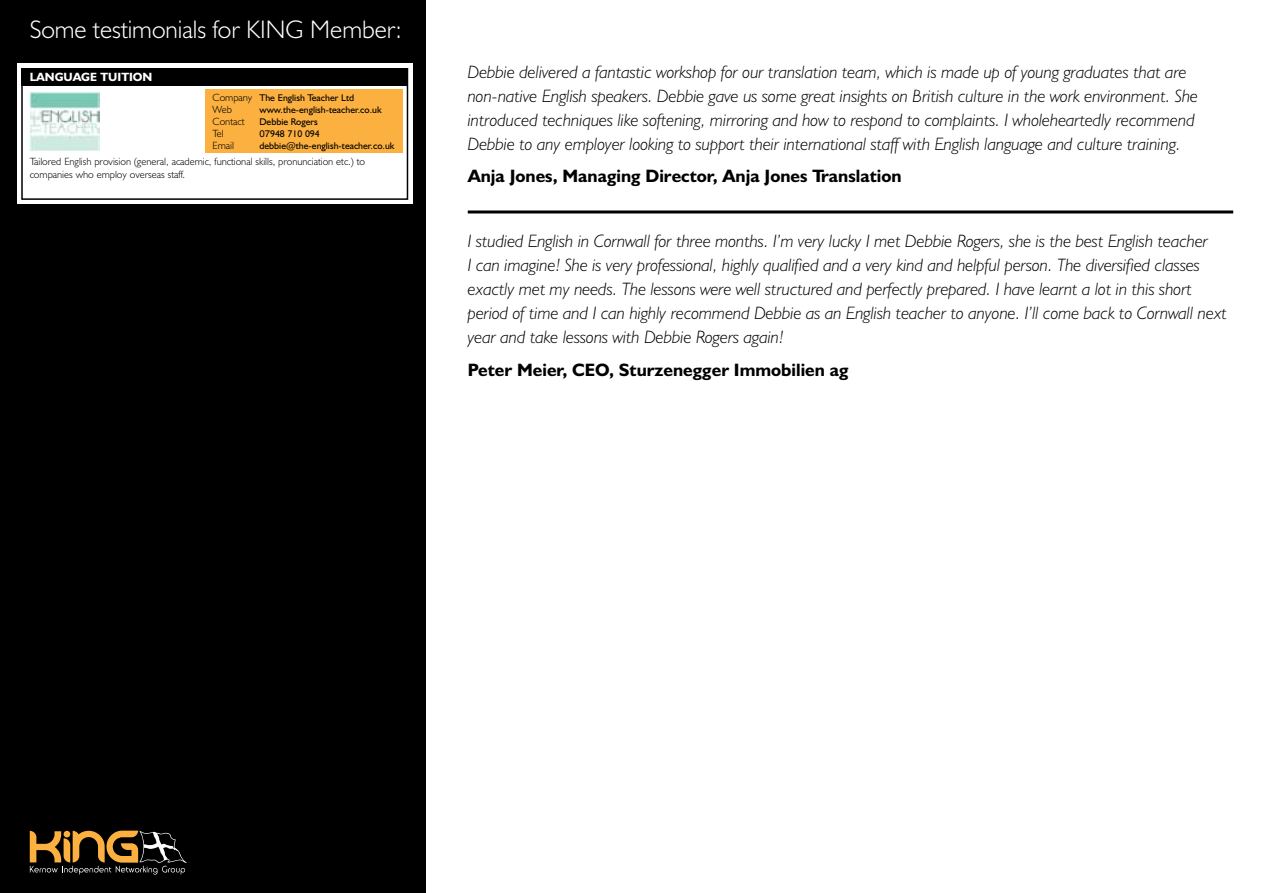
<style>
.page{position:relative;width:1263px;height:893px;background:#fff}
.page>*{position:absolute;margin:0;border:0;box-sizing:border-box;transform-origin:0 0}
.t1{font:300 25.5px "Humanist 521 BT";color:#fff}
.t2{font:italic 300 18px/24px "Humanist 521 BT";color:#000}
.t3{font:700 18px "Humanist 521 BT";color:#000}
.t4{font:700 12px "Humanist 521 BT";color:#fff}
.t5{font:300 10.5px/12.8px "Humanist 521 BT";color:#000}
.t6{font:9.75px "Humanist 521 BT";color:#000}
.s1{font-weight:300;font-size:10.5px}
.s2{font-family:"Swiss 721 BT"}
</style>
<div class="page">
<div style="left:0;top:0;width:425px;height:893px;background:#000"></div>
<div style="left:17px;top:64px;width:395px;height:140px;background:#fff"></div>
<svg style="left:30px;top:831px;width:157px;height:44px"></svg>
<hr style="left:468px;top:210px;width:765px;height:3px;background:#000">
<div style="left:21px;top:68px;width:387px;height:132px;border:2px solid #000"></div>
<div style="left:205px;top:89px;width:198px;height:64px;background:#fbb040"></div>
<div style="left:21px;top:68px;width:387px;height:17px;background:#000"></div>
<img style="left:30px;top:91px;width:70px;height:60px">
<h1 class="t1" style="left:30px;top:13px;width:373px">Some testimonials for KING Member:</h1>
<p class="t4" style="left:30px;top:70px;width:124px">LANGUAGE TUITION</p>
<p class="t6" style="left:213px;top:91px;width:143px"><span class="s1">Company</span> The English Teacher Ltd</p>
<p class="t5" style="left:213px;top:102px;width:21px">Web</p>
<p class="t6" style="left:259px;top:103px;width:124px">www.the-english-teacher.co.uk</p>
<p class="t5" style="left:213px;top:114px;width:33px">Contact</p>
<p class="t6" style="left:259px;top:115px;width:60px">Debbie Rogers</p>
<p class="t5" style="left:213px;top:126px;width:13px">Tel</p>
<p class="t6" style="left:259px;top:127px;width:62px"><span class="s2">07</span>948 710 094</p>
<p class="t5" style="left:213px;top:138px;width:23px">Email</p>
<p class="t6" style="left:259px;top:139px;width:137px">debbie@the-english-teacher.co.uk</p>
<p class="t5" style="left:30px;top:155px;width:337px">Tailored English provision (general, academic, functional skills, pronunciation etc.) to companies who employ overseas staff.</p>
<p class="t2" style="left:468px;top:59px;width:732px">Debbie delivered a fantastic workshop for our translation team, which is made up of young graduates that are non-native English speakers. Debbie gave us some great insights on British culture in the work environment. She introduced techniques like softening, mirroring and how to respond to complaints. I wholeheartedly recommend Debbie to any employer looking to support their international staff with English language and culture training.</p>
<p class="t3" style="left:468px;top:165px;width:435px">Anja Jones, Managing Director, Anja Jones Translation</p>
<p class="t2" style="left:468px;top:229px;width:761px">I studied English in Cornwall for three months. I’m very lucky I met Debbie Rogers, she is the best English teacher<br>I can imagine! She is very professional, highly qualified and a very kind and helpful person. The diversified classes exactly met my needs. The lessons were well structured and perfectly prepared. I have learnt a lot in this short period of time and I can highly recommend Debbie as an English teacher to anyone. I’ll come back to Cornwall next year and take lessons with Debbie Rogers again!</p>
<p class="t3" style="left:468px;top:358px;width:382px">Peter Meier, CEO, Sturzenegger Immobilien ag</p>
</div>
